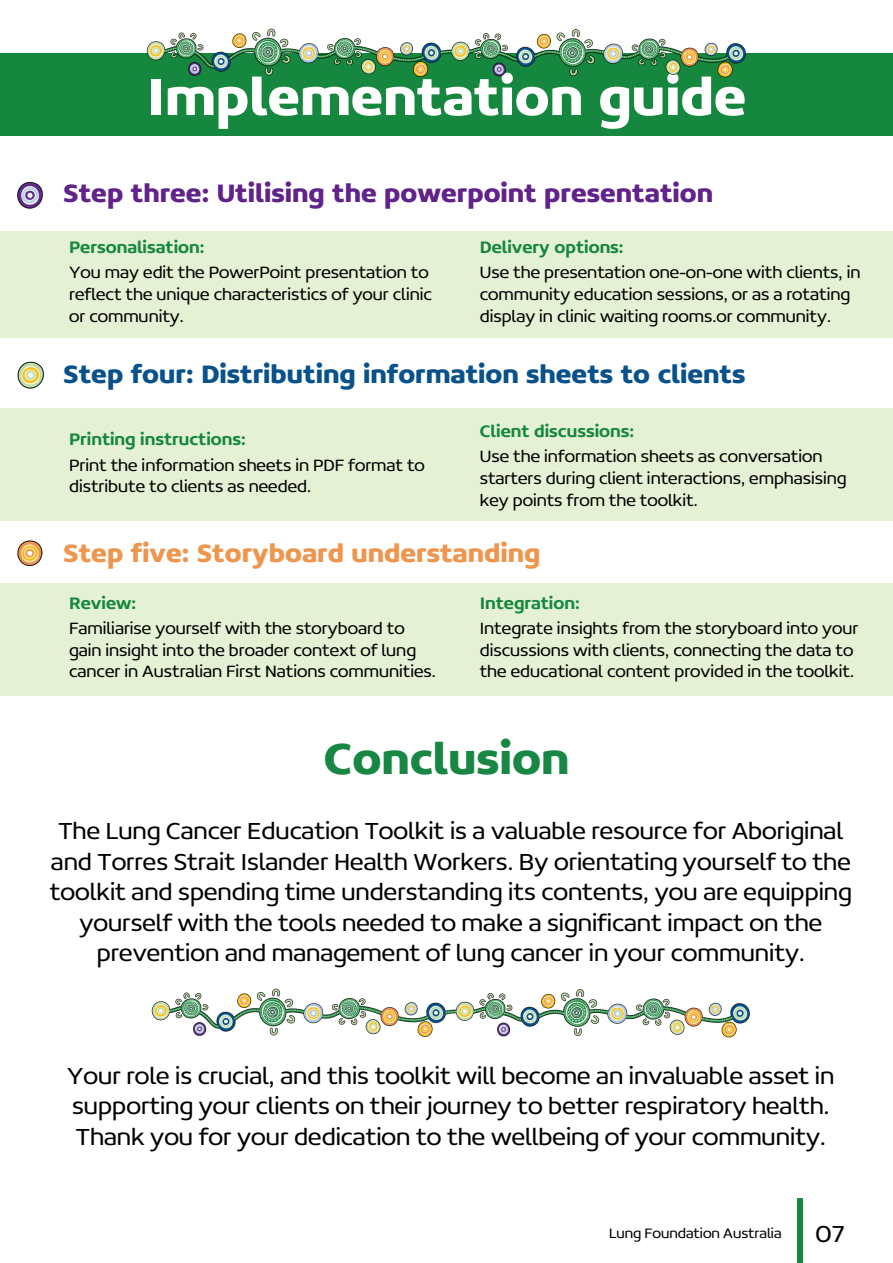
<style>
.page{position:relative;width:893px;height:1263px;background:#fff}
.page>*{position:absolute;margin:0;border:0;box-sizing:border-box;transform-origin:0 0}
.t1{font:700 55.5px "Concord W00";color:#fff}
.t2{font:700 46.5px "Concord W00";color:#188743}
.t3{font:700 27px "Concord W00";color:#08518b}
.t4{font:700 27px "Concord W00";color:#61228a}
.t5{font:700 27px "Concord W00";color:#ee954e}
.t6{font:300 25.5px/30.6px "Concord W00";color:#000;text-align:center}
.t7{font:300 18px/21.6px "Concord W00";color:#000}
.t8{font:500 18px "Concord W00";color:#15873e}
.t9{font:300 15px "Concord W00";color:#000}
</style>
<div class="page">
<div style="left:0;top:583px;width:893px;height:112px;background:#e5f1d4"></div>
<div style="left:0;top:408px;width:893px;height:112px;background:#e5f1d4"></div>
<div style="left:0;top:231px;width:893px;height:106px;background:#e5f1d4"></div>
<div style="left:0;top:53px;width:893px;height:83px;background:#15873e"></div>
<img style="left:146px;top:28px;width:600px;height:50px">
<img style="left:17px;top:182px;width:26px;height:27px">
<img style="left:17px;top:361px;width:28px;height:27px">
<img style="left:17px;top:541px;width:25px;height:25px">
<div style="left:797px;top:1198px;width:5px;height:65px;background:#15873e"></div>
<img style="left:151px;top:988px;width:599px;height:50px">
<h1 class="t1" style="left:147px;top:62px;width:601px">Implementation guide</h1>
<h3 class="t4" style="left:63px;top:177px;width:651px">Step three: Utilising the powerpoint presentation</h3>
<p class="t8" style="left:69px;top:236px;width:137px">Personalisation:</p>
<p class="t7" style="left:69px;top:262px;width:364px">You may edit the PowerPoint presentation to reflect the unique characteristics of your clinic or community.</p>
<p class="t8" style="left:480px;top:236px;width:145px">Delivery options:</p>
<p class="t7" style="left:480px;top:262px;width:382px">Use the presentation one-on-one with clients, in community education sessions, or as a rotating display in clinic waiting rooms.or community.</p>
<h3 class="t3" style="left:63px;top:357px;width:683px">Step four: Distributing information sheets to clients</h3>
<p class="t8" style="left:480px;top:420px;width:156px">Client discussions:</p>
<p class="t7" style="left:480px;top:445px;width:368px">Use the information sheets as conversation starters during client interactions, emphasising key points from the toolkit.</p>
<h3 class="t5" style="left:63px;top:536px;width:478px">Step five: Storyboard understanding</h3>
<p class="t8" style="left:69px;top:592px;width:69px">Review:</p>
<p class="t7" style="left:69px;top:617px;width:368px">Familiarise yourself with the storyboard to gain insight into the broader context of lung cancer in Australian First Nations communities.</p>
<p class="t8" style="left:69px;top:428px;width:178px">Printing instructions:</p>
<p class="t7" style="left:69px;top:454px;width:357px">Print the information sheets in PDF format to distribute to clients as needed.</p>
<p class="t8" style="left:480px;top:592px;width:101px">Integration:</p>
<p class="t7" style="left:480px;top:617px;width:380px">Integrate insights from the storyboard into your discussions with clients, connecting the data to the educational content provided in the toolkit.</p>
<h2 class="t2" style="left:324px;top:730px;width:247px">Conclusion</h2>
<p class="t6" style="left:50px;top:815px;width:804px">The Lung Cancer Education Toolkit is a valuable resource for Aboriginal and Torres Strait Islander Health Workers. By orientating yourself to the toolkit and spending time understanding its contents, you are equipping yourself with the tools needed to make a significant impact on the prevention and management of lung cancer in your community.</p>
<h3 class="t6" style="left:67px;top:1060px;width:769px;text-align:left">Your role is crucial, and this toolkit will become an invaluable asset in supporting your clients on their journey to better respiratory health.<br>Thank you for your dedication to the wellbeing of your community.</h3>
<p class="t9" style="left:609px;top:1224px;width:174px">Lung Foundation Australia</p>
<h3 class="t6" style="left:815px;top:1218px;width:31px">07</h3>
</div>
